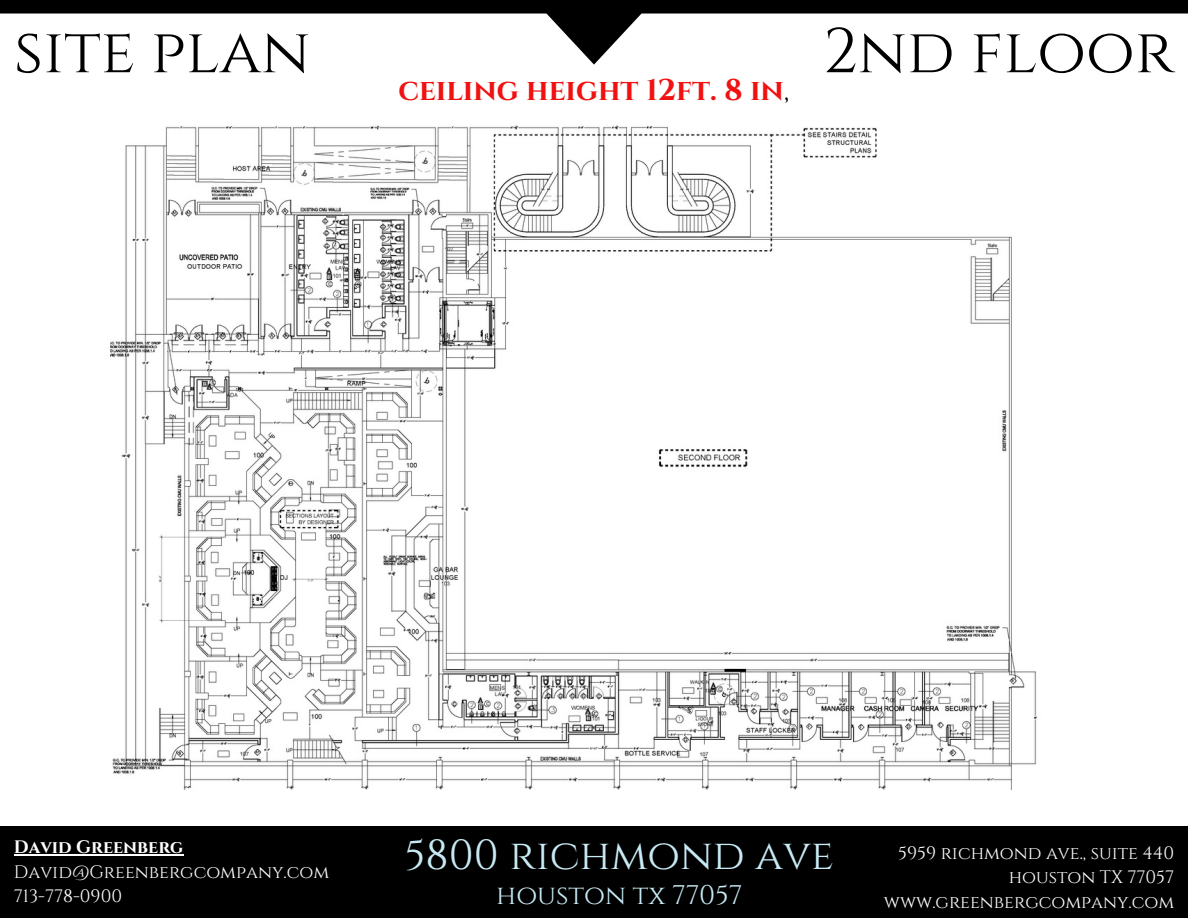
<style>
.page{position:relative;width:1188px;height:918px;background:#fff}
.page>*{position:absolute;margin:0;border:0;box-sizing:border-box;transform-origin:0 0}
.t1{font:63px "Cinzel";color:#000}
.t2{font:42px "Cinzel";color:#c7eaf4}
.t3{font:700 30px "Cinzel";color:#f11111}
.t4{font:27px "Cinzel";color:#c7eaf4}
.t5{font:18px "Cinzel";color:#fff}
.t6{font:700 18px "Cinzel";color:#fff}
.s1{font-weight:400;color:#000}
</style>
<div class="page">
<div style="left:0;top:826px;width:1188px;height:92px;background:#000"></div>
<svg style="left:0;top:0;width:1188px;height:65px"></svg>
<img style="left:110px;top:125px;width:928px;height:664px">
<hr style="left:14px;top:854px;width:169px;height:1px;background:#fff">
<p class="t1" style="left:14px;top:11px;width:298px">site plan</p>
<p class="t3" style="left:399px;top:71px;width:392px">ceiling height 12ft. 8 in<span class="s1">,</span></p>
<p class="t1" style="left:823px;top:11px;width:353px">2nd floor</p>
<p class="t6" style="left:14px;top:835px;width:171px">David Greenberg</p>
<p class="t5" style="left:14px;top:860px;width:317px">David@Greenbergcompany.com</p>
<p class="t5" style="left:14px;top:885px;width:110px">713-778-0900</p>
<p class="t2" style="left:405px;top:828px;width:431px">5800 richmond ave</p>
<p class="t4" style="left:496px;top:878px;width:248px">houston tx 77057</p>
<p class="t5" style="left:898px;top:841px;width:278px">5959 richmond ave., suite 440</p>
<p class="t5" style="left:1009px;top:866px;width:167px">houston TX 77057</p>
<p class="t5" style="left:884px;top:891px;width:292px">www.greenbergcompany.com</p>
</div>
